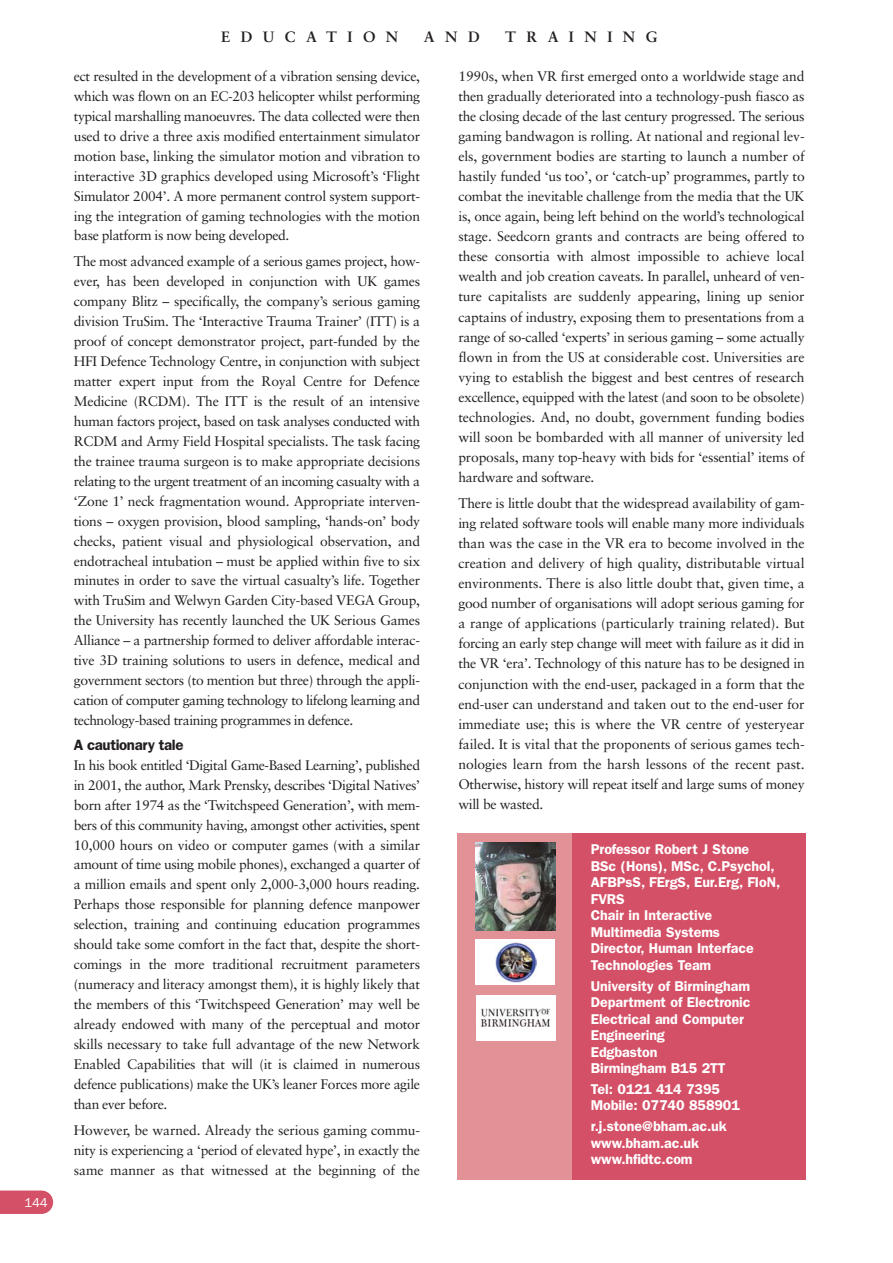
<style>
.page{position:relative;width:893px;height:1263px;background:#fff}
.page>*{position:absolute;margin:0;border:0;box-sizing:border-box;transform-origin:0 0}
.t1{font:700 15px "Sabon";letter-spacing:.695em;color:#231f20}
.t2{font:600 15px "Franklin Gothic";letter-spacing:-.025em;color:#231f20}
.t3{font:600 14.25px/16.5px "Franklin Gothic";letter-spacing:-.005em;color:#fff}
.t4{font:13.8px/20px "Sabon";letter-spacing:-.02em;color:#231f20;text-align:justify}
.t5{font:13.05px "Franklin Gothic";color:#fff}
</style>
<div class="page">
<svg style="left:0;top:1191px;width:53px;height:23px"></svg>
<div style="left:457px;top:833px;width:348px;height:346px;background:#e29297"></div>
<div style="left:572px;top:833px;width:233px;height:346px;background:#d45067"></div>
<img style="left:476px;top:843px;width:79px;height:87px">
<div style="left:475px;top:939px;width:80px;height:46px;background:#fff"></div>
<img style="left:495px;top:942px;width:41px;height:41px">
<div style="left:475px;top:995px;width:80px;height:45px;background:#fff"></div>
<img style="left:480px;top:1009px;width:71px;height:17px">
<p class="t5" style="left:24px;top:1198px;width:25px">144</p>
<p class="t1" style="left:221px;top:31px;width:179px">EDUCATION</p>
<p class="t1" style="left:424px;top:31px;width:57px">AND</p>
<p class="t1" style="left:505px;top:31px;width:154px">TRAINING</p>
<p class="t4" style="left:74px;top:67px;width:348px">ect resulted in the development of a vibration sensing device, which was flown on an EC-203 helicopter whilst performing typical marshalling manoeuvres. The data collected were then used to drive a three axis modified entertainment simulator motion base, linking the simulator motion and vibration to interactive 3D graphics developed using Microsoft’s ‘Flight Simulator 2004’. A more permanent control system support&shy;ing the integration of gaming technologies with the motion base platform is now being developed.</p>
<p class="t4" style="left:74px;top:253px;width:348px">The most advanced example of a serious games project, how&shy;ever, has been developed in conjunction with UK games company Blitz – specifically, the company’s serious gaming division TruSim. The ‘Interactive Trauma Trainer’ (ITT) is a proof of concept demonstrator project, part-funded by the HFI Defence Technology Centre, in conjunction with subject matter expert input from the Royal Centre for Defence Medicine (RCDM). The ITT is the result of an intensive human factors project, based on task analyses conducted with RCDM and Army Field Hospital specialists. The task facing the trainee trauma surgeon is to make appropriate decisions relating to the urgent treatment of an incoming casualty with a ‘Zone 1’ neck fragmentation wound. Appropriate interven&shy;tions – oxygen provision, blood sampling, ‘hands-on’ body checks, patient visual and physiological observation, and endotracheal intubation – must be applied within five to six minutes in order to save the virtual casualty’s life. Together with TruSim and Welwyn Garden City-based VEGA Group, the University has recently launched the UK Serious Games Alliance – a partnership formed to deliver affordable interac&shy;tive 3D training solutions to users in defence, medical and government sectors (to mention but three) through the appli&shy;cation of computer gaming technology to lifelong learning and technology-based training programmes in defence.</p>
<p class="t2" style="left:74px;top:740px;width:111px">A cautionary tale</p>
<p class="t4" style="left:74px;top:756px;width:348px">In his book entitled ‘Digital Game-Based Learning’, published in 2001, the author, Mark Prensky, describes ‘Digital Natives’ born after 1974 as the ‘Twitchspeed Generation’, with mem&shy;bers of this community having, amongst other activities, spent 10,000 hours on video or computer games (with a similar amount of time using mobile phones), exchanged a quarter of a million emails and spent only 2,000-3,000 hours reading.<br>Perhaps those responsible for planning defence manpower selection, training and continuing education programmes should take some comfort in the fact that, despite the short&shy;comings in the more traditional recruitment parameters (numeracy and literacy amongst them), it is highly likely that the members of this ‘Twitchspeed Generation’ may well be already endowed with many of the perceptual and motor skills necessary to take full advantage of the new Network Enabled Capabilities that will (it is claimed in numerous defence publications) make the UK’s leaner Forces more agile than ever before.</p>
<p class="t4" style="left:74px;top:1121px;width:348px">However, be warned. Already the serious gaming commu&shy;nity is experiencing a ‘period of elevated hype’, in exactly the same manner as that witnessed at the beginning of the</p>
<p class="t4" style="left:458px;top:67px;width:348px">1990s, when VR first emerged onto a worldwide stage and then gradually deteriorated into a technology-push fiasco as the closing decade of the last century progressed. The serious gaming bandwagon is rolling. At national and regional lev&shy;els, government bodies are starting to launch a number of hastily funded ‘us too’, or ‘catch-up’ programmes, partly to combat the inevitable challenge from the media that the UK is, once again, being left behind on the world’s technological stage. Seedcorn grants and contracts are being offered to these consortia with almost impossible to achieve local wealth and job creation caveats. In parallel, unheard of ven&shy;ture capitalists are suddenly appearing, lining up senior captains of industry, exposing them to presentations from a range of so-called ‘experts’ in serious gaming – some actually flown in from the US at considerable cost. Universities are vying to establish the biggest and best centres of research excellence, equipped with the latest (and soon to be obsolete) technologies. And, no doubt, government funding bodies will soon be bombarded with all manner of university led proposals, many top-heavy with bids for ‘essential’ items of hardware and software.</p>
<p class="t4" style="left:458px;top:494px;width:348px">There is little doubt that the widespread availability of gam&shy;ing related software tools will enable many more individuals than was the case in the VR era to become involved in the creation and delivery of high quality, distributable virtual environments. There is also little doubt that, given time, a good number of organisations will adopt serious gaming for a range of applications (particularly training related). But forcing an early step change will meet with failure as it did in the VR ‘era’. Technology of this nature has to be designed in conjunction with the end-user, packaged in a form that the end-user can understand and taken out to the end-user for immediate use; this is where the VR centre of yesteryear failed. It is vital that the proponents of serious games tech&shy;nologies learn from the harsh lessons of the recent past.<br>Otherwise, history will repeat itself and large sums of money will be wasted.</p>
<p class="t3" style="left:591px;top:843px;width:191px">Professor Robert J Stone<br>BSc (Hons), MSc, C.Psychol,<br>AFBPsS, FErgS, Eur.Erg, FIoN,<br>FVRS<br>Chair in Interactive<br>Multimedia Systems<br>Director, Human Interface<br>Technologies Team</p>
<p class="t3" style="left:591px;top:979px;width:161px">University of Birmingham<br>Department of Electronic<br>Electrical and Computer<br>Engineering<br>Edgbaston<br>Birmingham B15 2TT</p>
<p class="t3" style="left:591px;top:1082px;width:151px">Tel: 0121 414 7395<br>Mobile: 07740 858901</p>
<p class="t3" style="left:591px;top:1119px;width:137px">r.j.stone@bham.ac.uk www.bham.ac.uk www.hfidtc.com</p>
</div>
